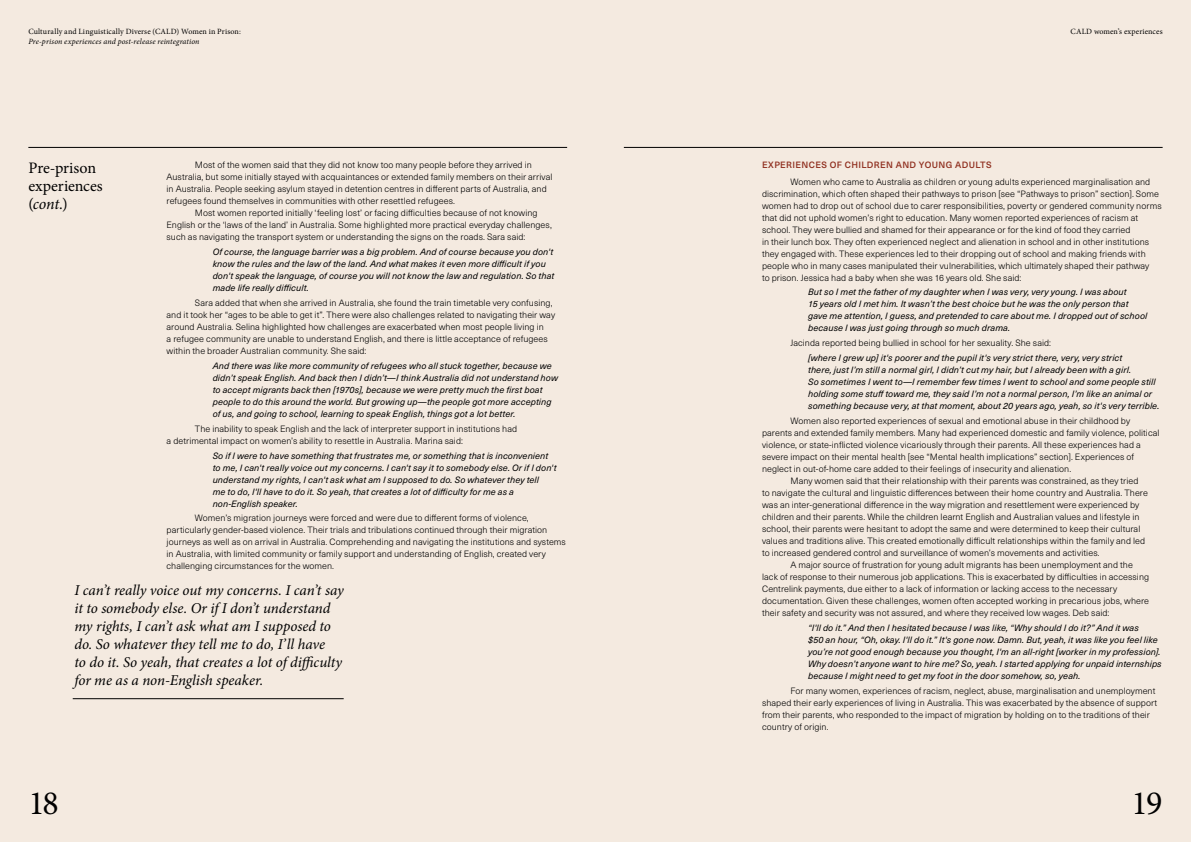
<style>
.page{position:relative;width:1191px;height:842px;background:#f4eae0}
.page>*{position:absolute;margin:0;border:0;box-sizing:border-box;transform-origin:0 0}
.t1{font:34px "Minion Pro";color:#000}
.t2{font:16px/18px "Minion Pro";color:#000}
.t3{font:italic 15px/18px "Minion Pro";letter-spacing:-.005em;color:#000}
.t4{font:300 9px/12px "Neue Haas Unica W1 G";letter-spacing:.005em;color:#000}
.t5{font:italic 9px/12px "Neue Haas Unica W1 G";letter-spacing:.01em;color:#000}
.t6{font:500 9px "Neue Haas Unica W1 G";letter-spacing:.04em;color:#8f2e1e}
.t7{font:8px "Minion Pro";letter-spacing:.015em;color:#000}
.t8{font:italic 8px "Minion Pro";letter-spacing:.015em;color:#000}
.s1{font-style:italic}
</style>
<div class="page">
<hr style="left:28px;top:147px;width:539px;height:1px;background:#000">
<hr style="left:624px;top:147px;width:538px;height:1px;background:#000">
<hr style="left:73px;top:698px;width:271px;height:1px;background:#000">
<p class="t7" style="left:28px;top:26px;width:214px">Culturally and Linguistically Diverse (CALD) Women in Prison:</p>
<p class="t8" style="left:28px;top:36px;width:173px">Pre-prison experiences and post-release reintegration</p>
<p class="t7" style="left:1070px;top:26px;width:94px">CALD women’s experiences</p>
<h2 class="t2" style="left:28px;top:159px;width:76px">Pre-prison experiences (<span class="s1">cont.</span>)</h2>
<p class="t4" style="left:195px;top:159px;width:338px">Most of the women said that they did not know too many people before they arrived in</p>
<p class="t4" style="left:167px;top:171px;width:387px">Australia, but some initially stayed with acquaintances or extended family members on their arrival</p>
<p class="t4" style="left:167px;top:183px;width:382px">in Australia. People seeking asylum stayed in detention centres in different parts of Australia, and</p>
<p class="t4" style="left:167px;top:195px;width:290px">refugees found themselves in communities with other resettled refugees.</p>
<p class="t4" style="left:195px;top:207px;width:344px">Most women reported initially ‘feeling lost’ or facing difficulties because of not knowing</p>
<p class="t4" style="left:167px;top:219px;width:387px">English or the ‘laws of the land’ in Australia. Some highlighted more practical everyday challenges,</p>
<p class="t4" style="left:167px;top:231px;width:360px">such as navigating the transport system or understanding the signs on the roads. Sara said:</p>
<p class="t5" style="left:213px;top:246px;width:343px">Of course, the language barrier was a big problem. And of course because you don't know the rules and the law of the land. And what makes it even more difficult if you don't speak the language, of course you will not know the law and regulation. So that made life really difficult.</p>
<p class="t4" style="left:167px;top:296px;width:390px;text-indent:28px">Sara added that when she arrived in Australia, she found the train timetable very confusing, and it took her “ages to be able to get it”. There were also challenges related to navigating their way around Australia. Selina highlighted how challenges are exacerbated when most people living in<br>a refugee community are unable to understand English, and there is little acceptance of refugees within the broader Australian community. She said:</p>
<p class="t5" style="left:213px;top:359px;width:347px">And there was like more community of refugees who all stuck together, because we didn’t speak English. And back then I didn’t—I think Australia did not understand how to accept migrants back then [1970s], because we were pretty much the first boat people to do this around the world. But growing up—the people got more accepting of us, and going to school, learning to speak English, things got a lot better.</p>
<p class="t4" style="left:167px;top:422px;width:352px;text-indent:28px">The inability to speak English and the lack of interpreter support in institutions had a detrimental impact on women’s ability to resettle in Australia. Marina said:</p>
<p class="t5" style="left:213px;top:449px;width:345px">So if I were to have something that frustrates me, or something that is inconvenient to me, I can't really voice out my concerns. I can't say it to somebody else. Or if I don't understand my rights, I can't ask what am I supposed to do. So whatever they tell<br>me to do, I'll have to do it. So yeah, that creates a lot of difficulty for me as a non-English speaker.</p>
<p class="t4" style="left:167px;top:512px;width:401px;text-indent:28px">Women’s migration journeys were forced and were due to different forms of violence, particularly gender-based violence. Their trials and tribulations continued through their migration journeys as well as on arrival in Australia. Comprehending and navigating the institutions and systems in Australia, with limited community or family support and understanding of English, created very challenging circumstances for the women.</p>
<p class="t3" style="left:74px;top:581px;width:271px">I can’t really voice out my concerns. I can’t say it to somebody else. Or if I don’t understand my rights, I can’t ask what am I supposed to do. So whatever they tell me to do, I’ll have<br>to do it. So yeah, that creates a lot of difficulty for me as a non-English speaker.</p>
<p class="t6" style="left:762px;top:158px;width:231px">EXPERIENCES OF CHILDREN AND YOUNG ADULTS</p>
<p class="t4" style="left:762px;top:175px;width:401px;text-indent:28px">Women who came to Australia as children or young adults experienced marginalisation and discrimination, which often shaped their pathways to prison [see “Pathways to prison” section]. Some women had to drop out of school due to carer responsibilities, poverty or gendered community norms that did not uphold women’s right to education. Many women reported experiences of racism at school. They were bullied and shamed for their appearance or for the kind of food they carried<br>in their lunch box. They often experienced neglect and alienation in school and in other institutions they engaged with. These experiences led to their dropping out of school and making friends with people who in many cases manipulated their vulnerabilities, which ultimately shaped their pathway<br>to prison. Jessica had a baby when she was 16 years old. She said:</p>
<p class="t5" style="left:808px;top:286px;width:341px">But so I met the father of my daughter when I was very, very young. I was about<br>15 years old I met him. It wasn’t the best choice but he was the only person that gave me attention, I guess, and pretended to care about me. I dropped out of school because I was just going through so much drama.</p>
<p class="t4" style="left:790px;top:337px;width:262px">Jacinda reported being bullied in school for her sexuality. She said:</p>
<p class="t5" style="left:808px;top:351px;width:353px">[where I grew up] it's poorer and the pupil it's very strict there, very, very strict<br>there, just I’m still a normal girl, I didn’t cut my hair, but I already been with a girl.<br>So sometimes I went to—I remember few times I went to school and some people still holding some stuff toward me, they said I’m not a normal person, I’m like an animal or something because very, at that moment, about 20 years ago, yeah, so it's very terrible.</p>
<p class="t4" style="left:790px;top:414px;width:341px">Women also reported experiences of sexual and emotional abuse in their childhood by</p>
<p class="t4" style="left:762px;top:426px;width:399px">parents and extended family members. Many had experienced domestic and family violence, political</p>
<p class="t4" style="left:762px;top:438px;width:380px">violence, or state-inflicted violence vicariously through their parents. All these experiences had a</p>
<p class="t4" style="left:762px;top:450px;width:374px">severe impact on their mental health [see “Mental health implications” section]. Experiences of</p>
<p class="t4" style="left:762px;top:462px;width:311px">neglect in out-of-home care added to their feelings of insecurity and alienation.</p>
<p class="t4" style="left:790px;top:474px;width:350px">Many women said that their relationship with their parents was constrained, as they tried</p>
<p class="t4" style="left:762px;top:486px;width:387px">to navigate the cultural and linguistic differences between their home country and Australia. There</p>
<p class="t4" style="left:762px;top:498px;width:379px">was an inter-generational difference in the way migration and resettlement were experienced by</p>
<p class="t4" style="left:762px;top:510px;width:379px">children and their parents. While the children learnt English and Australian values and lifestyle in</p>
<p class="t4" style="left:762px;top:522px;width:380px">school, their parents were hesitant to adopt the same and were determined to keep their cultural</p>
<p class="t4" style="left:762px;top:534px;width:385px">values and traditions alive. This created emotionally difficult relationships within the family and led</p>
<p class="t4" style="left:762px;top:546px;width:339px">to increased gendered control and surveillance of women’s movements and activities.</p>
<p class="t4" style="left:790px;top:558px;width:344px">A major source of frustration for young adult migrants has been unemployment and the</p>
<p class="t4" style="left:762px;top:570px;width:388px">lack of response to their numerous job applications. This is exacerbated by difficulties in accessing</p>
<p class="t4" style="left:762px;top:582px;width:357px">Centrelink payments, due either to a lack of information or lacking access to the necessary</p>
<p class="t4" style="left:762px;top:594px;width:388px">documentation. Given these challenges, women often accepted working in precarious jobs, where</p>
<p class="t4" style="left:762px;top:606px;width:349px">their safety and security was not assured, and where they received low wages. Deb said:</p>
<p class="t5" style="left:808px;top:621px;width:355px">“I'll do it.” And then I hesitated because I was like, “Why should I do it?” And it was<br>$50 an hour, “Oh, okay. I'll do it.” It's gone now. Damn. But, yeah, it was like you feel like you’re not good enough because you thought, I'm an all-right [worker in my profession].<br>Why doesn’t anyone want to hire me? So, yeah. I started applying for unpaid internships because I might need to get my foot in the door somehow, so, yeah.</p>
<p class="t4" style="left:762px;top:684px;width:397px;text-indent:28px">For many women, experiences of racism, neglect, abuse, marginalisation and unemployment shaped their early experiences of living in Australia. This was exacerbated by the absence of support from their parents, who responded to the impact of migration by holding on to the traditions of their country of origin.</p>
<h1 class="t1" style="left:28px;top:780px;width:32px">18</h1>
<h1 class="t1" style="left:1131px;top:780px;width:33px">19</h1>
</div>
